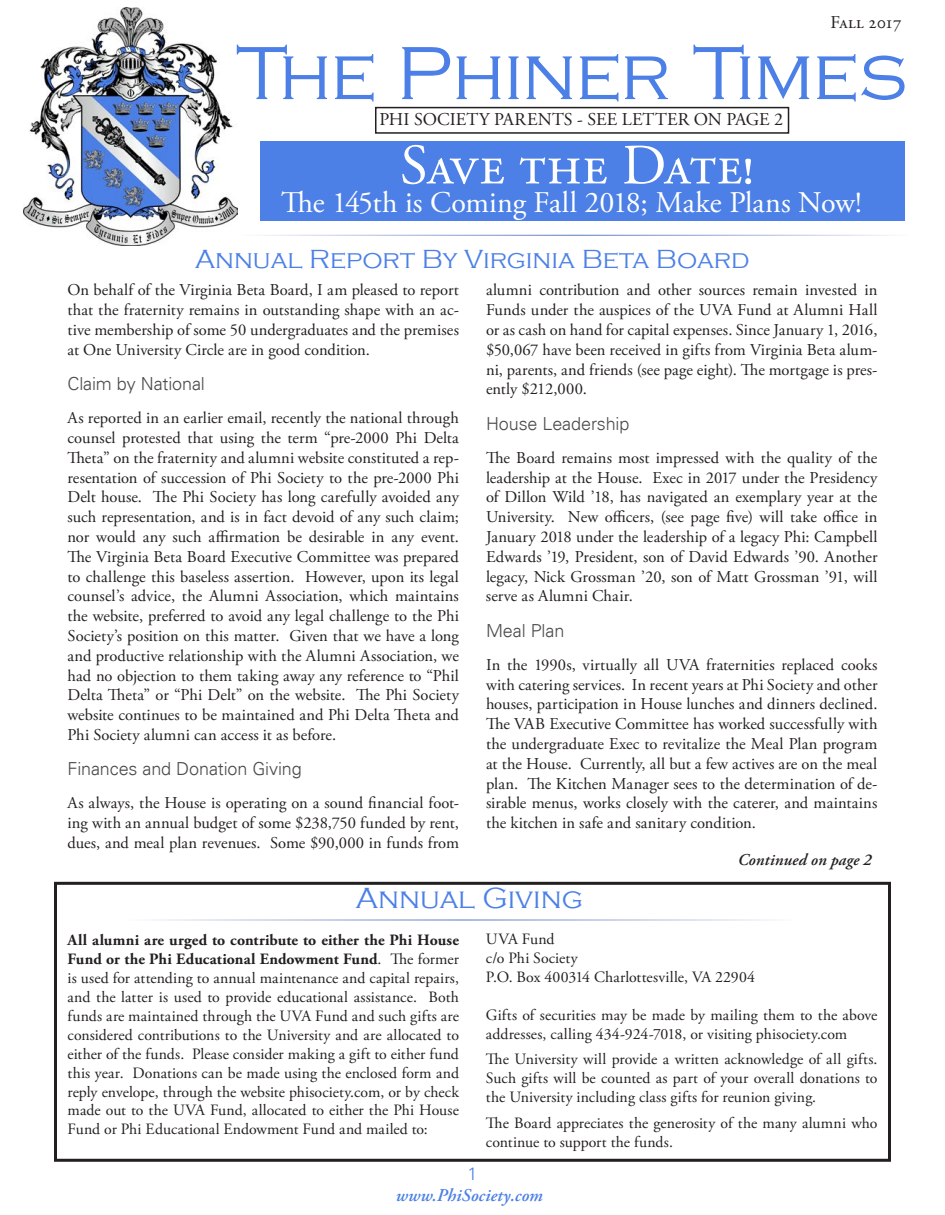
<style>
.page{position:relative;width:945px;height:1215px;background:#fff}
.page>*{position:absolute;margin:0;border:0;box-sizing:border-box;transform-origin:0 0}
.Blank{font:300 78px "Copperplate Gothic";letter-spacing:-.015em;color:#4c80e6}
.Blank-2{font:57px "Adobe Garamond Pro";color:#fff}
.Blank-3{font:30px "Adobe Garamond Pro";letter-spacing:-.015em;color:#fff}
.Blank-4{font:300 30px "Copperplate Gothic";color:#4c80e6}
.Blank-5{font:300 27px "Copperplate Gothic";color:#4c80e6}
.Blank-6{font:300 18px "Univers LT";letter-spacing:-.005em;color:#4b4c4d}
.Blank-7{font:18px "Adobe Garamond Pro";letter-spacing:.005em;color:#231f20}
.Blank-8{font:italic 600 18px "Adobe Garamond Pro";letter-spacing:.005em;color:#4c80e6}
.Blank-9{font:18px "Adobe Garamond Pro";letter-spacing:-.02em;color:#231f20}
.Blank-10{font:300 18px "Univers LT";color:#4c80e6}
.Blank-11{font:16.5px/19.8px "Adobe Garamond Pro";color:#231f20;text-align:justify}
.Blank-12{font:italic 600 16.5px "Adobe Garamond Pro";letter-spacing:.005em;color:#231f20}
.Blank-13{font:15.75px/18.9px "Adobe Garamond Pro";letter-spacing:.005em;color:#231f20;text-align:justify}
.s1{font-weight:700}
</style>
<div class="page">
<div style="left:260px;top:142px;width:644px;height:79px;background:#4c80e6"></div>
<img style="left:24px;top:7px;width:214px;height:238px">
<div style="left:54px;top:882px;width:837px;height:280px;border:3px solid #231f20"></div>
<div style="left:375px;top:107px;width:414px;height:27px;border:2px solid #231f20"></div>
<p class="Blank-9" style="left:831px;top:11px;width:73px">Fall 2017</p>
<p class="Blank" style="left:236px;top:31px;width:672px">The Phiner Times</p>
<p class="Blank-7" style="left:380px;top:108px;width:405px">PHI SOCIETY PARENTS - SEE LETTER ON PAGE 2</p>
<p class="Blank-2" style="left:400px;top:131px;width:355px">Save the Date!</p>
<p class="Blank-3" style="left:281px;top:184px;width:582px">The 145th is Coming Fall 2018; Make Plans Now!</p>
<p class="Blank-5" style="left:195px;top:244px;width:556px">Annual Report By Virginia Beta Board</p>
<p class="Blank-11" style="left:68px;top:281px;width:393px">On behalf of the Virginia Beta Board, I am pleased to report that the fraternity remains in outstanding shape with an ac&shy;tive membership of some 50 undergraduates and the premises at One University Circle are in good condition.</p>
<p class="Blank-6" style="left:68px;top:373px;width:139px">Claim by National</p>
<p class="Blank-11" style="left:67px;top:409px;width:393px">As reported in an earlier email, recently the national through counsel protested that using the term “pre-2000 Phi Delta Theta” on the fraternity and alumni website constituted a rep&shy;resentation of succession of Phi Society to the pre-2000 Phi Delt house. The Phi Society has long carefully avoided any such representation, and is in fact devoid of any such claim; nor would any such affirmation be desirable in any event.<br>The Virginia Beta Board Executive Committee was prepared to challenge this baseless assertion. However, upon its legal counsel’s advice, the Alumni Association, which maintains the website, preferred to avoid any legal challenge to the Phi Society’s position on this matter. Given that we have a long and productive relationship with the Alumni Association, we had no objection to them taking away any reference to “Phil Delta Theta” or “Phi Delt” on the website. The Phi Society website continues to be maintained and Phi Delta Theta and Phi Society alumni can access it as before.</p>
<p class="Blank-6" style="left:68px;top:758px;width:236px">Finances and Donation Giving</p>
<p class="Blank-11" style="left:68px;top:794px;width:393px">As always, the House is operating on a sound financial foot&shy;ing with an annual budget of some $238,750 funded by rent, dues, and meal plan revenues. Some $90,000 in funds from</p>
<p class="Blank-11" style="left:486px;top:281px;width:393px">alumni contribution and other sources remain invested in Funds under the auspices of the UVA Fund at Alumni Hall or as cash on hand for capital expenses. Since January 1, 2016, $50,067 have been received in gifts from Virginia Beta alum&shy;ni, parents, and friends (see page eight). The mortgage is pres&shy;ently $212,000.</p>
<p class="Blank-6" style="left:486px;top:412px;width:145px">House Leadership</p>
<p class="Blank-11" style="left:486px;top:448px;width:393px">The Board remains most impressed with the quality of the leadership at the House. Exec in 2017 under the Presidency of Dillon Wild ’18, has navigated an exemplary year at the University. New officers, (see page five) will take office in January 2018 under the leadership of a legacy Phi: Campbell Edwards ’19, President, son of David Edwards ’90. Another legacy, Nick Grossman ’20, son of Matt Grossman ’91, will serve as Alumni Chair.</p>
<p class="Blank-6" style="left:486px;top:619px;width:80px">Meal Plan</p>
<p class="Blank-11" style="left:486px;top:655px;width:393px">In the 1990s, virtually all UVA fraternities replaced cooks with catering services. In recent years at Phi Society and other houses, participation in House lunches and dinners declined.<br>The VAB Executive Committee has worked successfully with the undergraduate Exec to revitalize the Meal Plan program at the House. Currently, all but a few actives are on the meal plan. The Kitchen Manager sees to the determination of de&shy;sirable menus, works closely with the caterer, and maintains the kitchen in safe and sanitary condition.</p>
<p class="Blank-12" style="left:738px;top:850px;width:135px">Continued on page 2</p>
<p class="Blank-4" style="left:356px;top:882px;width:228px">Annual Giving</p>
<p class="Blank-13" style="left:68px;top:931px;width:393px"><span class="s1">All alumni are urged to contribute to either the Phi House Fund or the Phi Educational Endowment Fund</span>. The former is used for attending to annual maintenance and capital repairs, and the latter is used to provide educational assistance. Both funds are maintained through the UVA Fund and such gifts are considered contributions to the University and are allocated to either of the funds. Please consider making a gift to either fund this year. Donations can be made using the enclosed form and reply envelope, through the website phisociety.com, or by check made out to the UVA Fund, allocated to either the Phi House Fund or Phi Educational Endowment Fund and mailed to:</p>
<p class="Blank-13" style="left:486px;top:930px;width:70px">UVA Fund</p>
<p class="Blank-13" style="left:486px;top:949px;width:93px">c/o Phi Society</p>
<p class="Blank-13" style="left:486px;top:968px;width:271px">P.O. Box 400314 Charlottesville, VA 22904</p>
<p class="Blank-13" style="left:486px;top:1006px;width:393px">Gifts of securities may be made by mailing them to the above addresses, calling 434-924-7018, or visiting phisociety.com</p>
<p class="Blank-13" style="left:486px;top:1051px;width:393px">The University will provide a written acknowledge of all gifts.<br>Such gifts will be counted as part of your overall donations to the University including class gifts for reunion giving.</p>
<p class="Blank-13" style="left:486px;top:1114px;width:393px">The Board appreciates the generosity of the many alumni who continue to support the funds.</p>
<p class="Blank-10" style="left:467px;top:1163px;width:12px">1</p>
<p class="Blank-8" style="left:396px;top:1185px;width:149px">www.PhiSociety.com</p>
</div>
